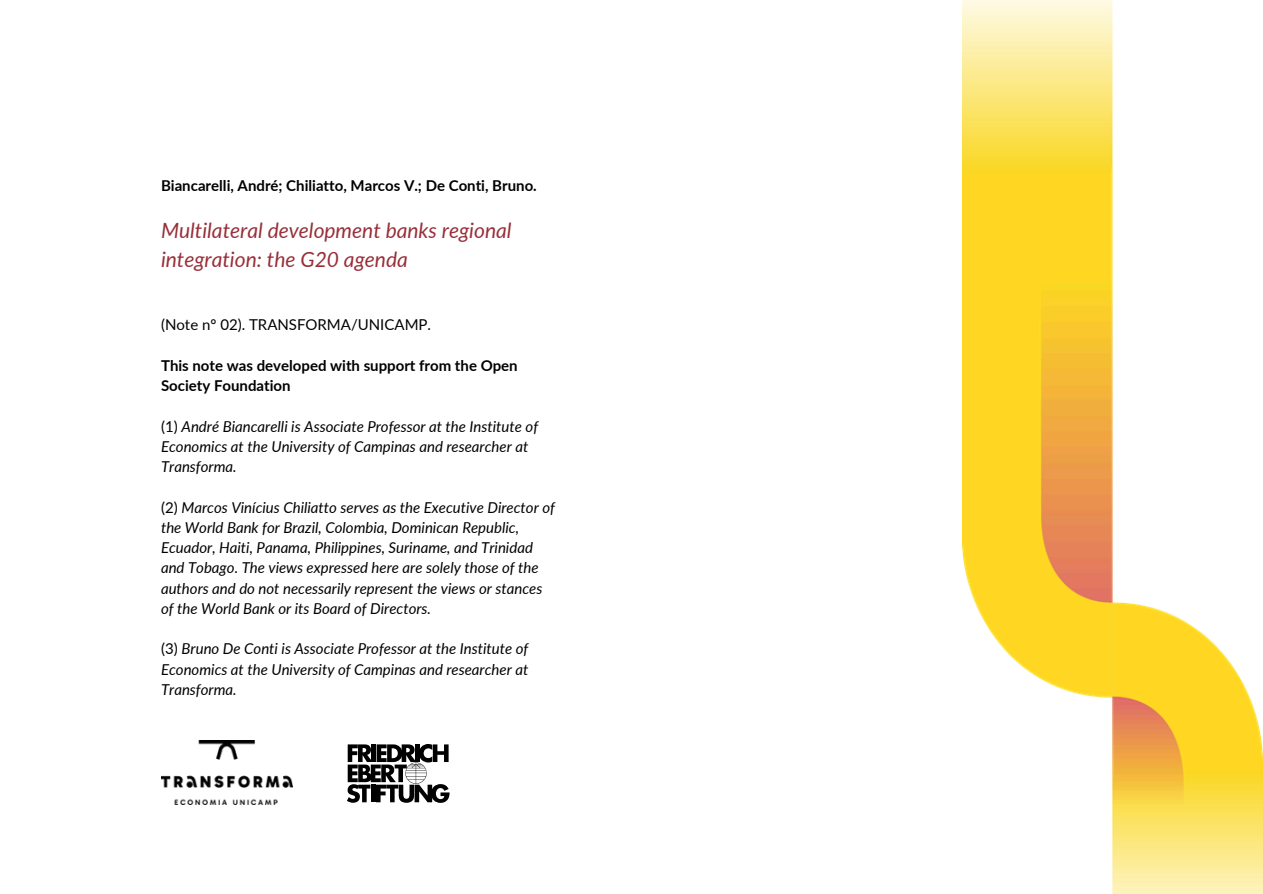
<style>
.page{position:relative;width:1263px;height:894px;background:#fff}
.page>*{position:absolute;margin:0;border:0;box-sizing:border-box;transform-origin:0 0}
.t1{font:italic 21px/29.2px "Lato";color:#982f39}
.t2{font:italic 15px/20.2px "Lato";color:#000}
.t3{font:700 15px/20.2px "Lato";color:#000}
.t4{font:15px "Lato";color:#000}
.s1{font-style:normal}
</style>
<div class="page">
<img style="left:161px;top:740px;width:132px;height:64px">
<img style="left:962px;top:0;width:300px;height:893px">
<svg style="left:347px;top:744px;width:103px;height:58px"></svg>
<h2 class="t3" style="left:161px;top:174px;width:377px">Biancarelli, André; Chiliatto, Marcos V.; De Conti, Bruno.</h2>
<h1 class="t1" style="left:161px;top:215px;width:352px">Multilateral development banks regional integration: the G20 agenda</h1>
<p class="t4" style="left:161px;top:315px;width:272px">(Note nº 02). TRANSFORMA/UNICAMP.</p>
<h2 class="t3" style="left:161px;top:354px;width:358px">This note was developed with support from the Open<br>Society Foundation</h2>
<p class="t2" style="left:161px;top:415px;width:379px"><span class="s1">(1)</span> André Biancarelli is Associate Professor at the Institute of<br>Economics at the University of Campinas and researcher at<br>Transforma.</p>
<p class="t2" style="left:161px;top:496px;width:395px"><span class="s1">(2)</span> Marcos Vinícius Chiliatto serves as the Executive Director of the World Bank for Brazil, Colombia, Dominican Republic, Ecuador, Haiti, Panama, Philippines, Suriname, and Trinidad and Tobago. The views expressed here are solely those of the authors and do not necessarily represent the views or stances of the World Bank or its Board of Directors.</p>
<p class="t2" style="left:161px;top:638px;width:369px;text-align:justify"><span class="s1">(3)</span> Bruno De Conti is Associate Professor at the Institute of Economics at the University of Campinas and researcher at Transforma.</p>
</div>
